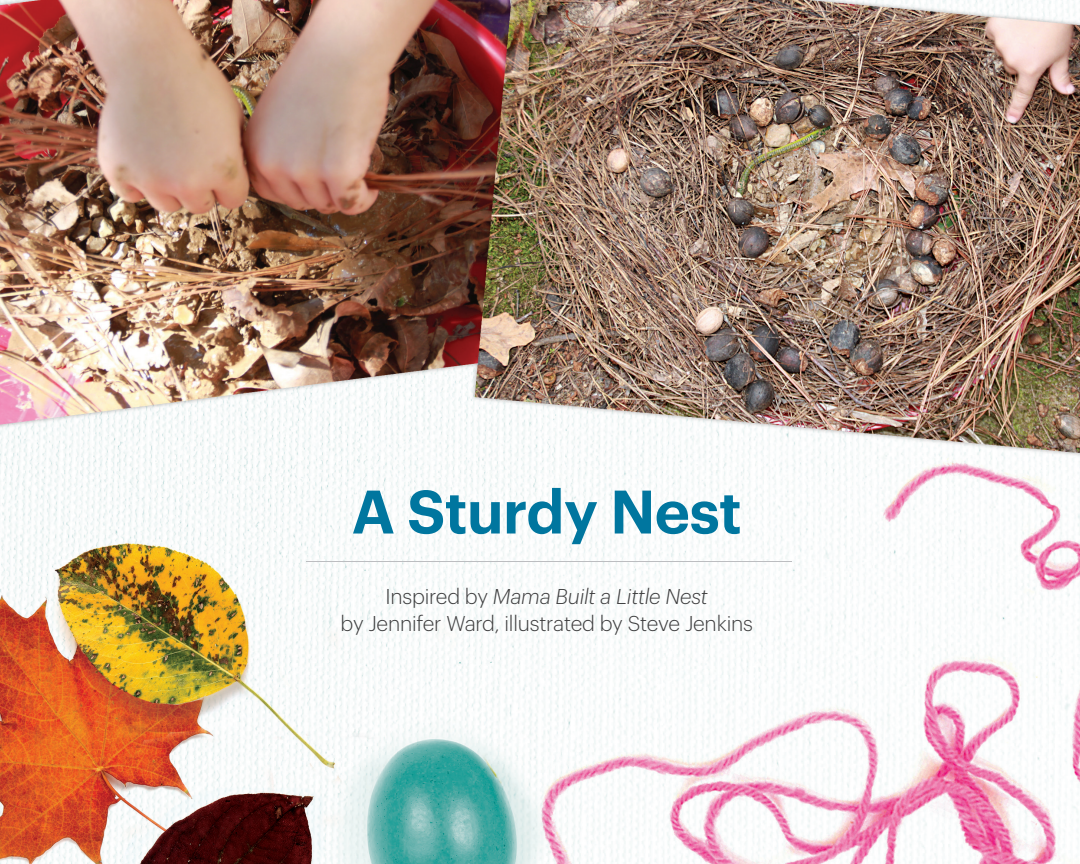
<style>
.page{position:relative;width:1080px;height:864px;background:#fff}
.page>*{position:absolute;margin:0;border:0;box-sizing:border-box;transform-origin:0 0}
.t1{font:600 60px "Graphik";letter-spacing:-.01em;color:#00769f}
.Subtitle{font:300 21px "Graphik";letter-spacing:-.01em;color:#3e3e3f}
.Subtitle-2{font:italic 300 21px "Graphik";letter-spacing:-.01em;color:#3e3e3f}
.s1{font-style:normal}
</style>
<div class="page">
<img style="left:0;top:0;width:1080px;height:864px">
<hr style="left:306px;top:561px;width:486px;height:1px;background:#bcbdc0">
<p class="t1" style="left:352px;top:466px;width:391px">A Sturdy Nest</p>
<p class="Subtitle-2" style="left:386px;top:581px;width:324px"><span class="s1">Inspired by</span> Mama Built a Little Nest</p>
<p class="Subtitle" style="left:341px;top:608px;width:414px">by Jennifer Ward, illustrated by Steve Jenkins</p>
</div>
